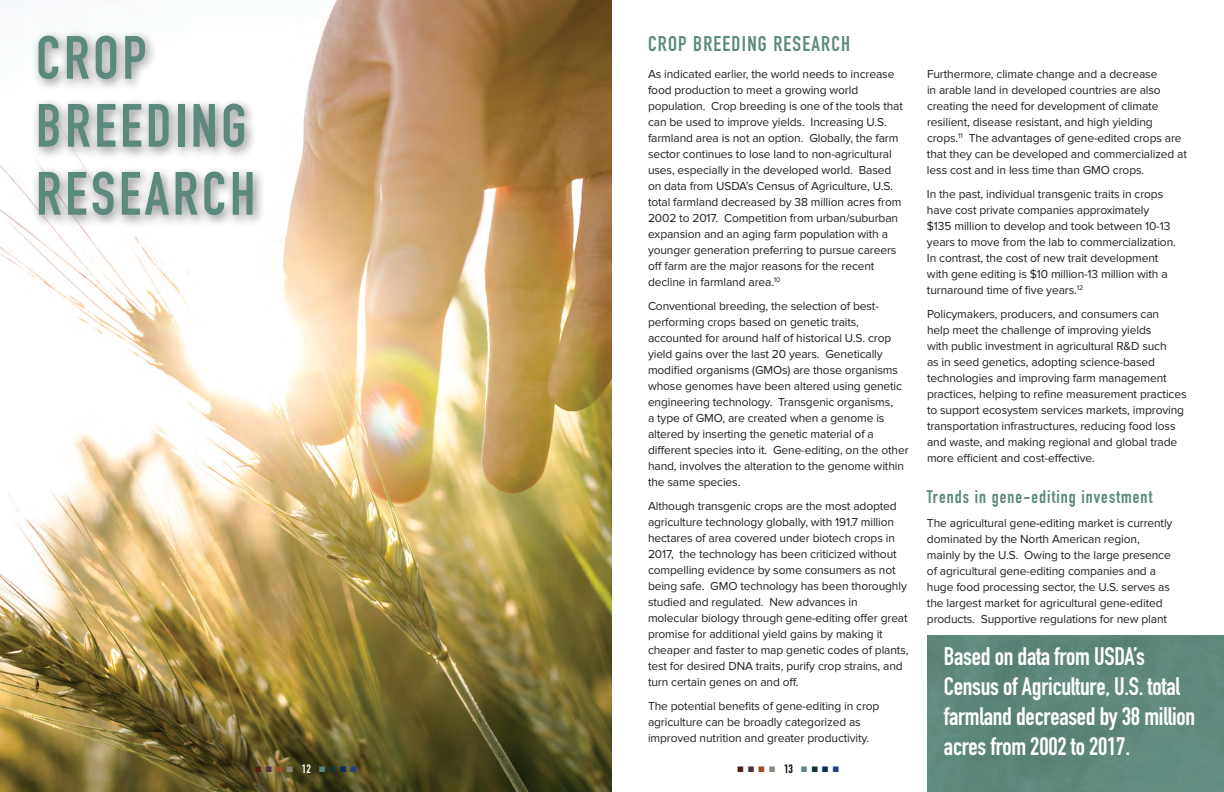
<style>
.page{position:relative;width:1224px;height:792px;background:#fff}
.page>*{position:absolute;margin:0;border:0;box-sizing:border-box;transform-origin:0 0}
.t1{font:700 60px/68px "DIN Condensed";letter-spacing:.06em;color:#5c897d}
.t2{font:700 25px/30px "DIN Condensed";letter-spacing:-.01em;color:#fff}
.t3{font:700 21px "DIN Condensed";letter-spacing:.06em;color:#5c897d}
.t4{font:700 18px "DIN Condensed";letter-spacing:.06em;color:#5c897d}
.t5{font:12px/16px "Proxima Nova";letter-spacing:-.01em;color:#231f20}
.t6{font:700 12px "DIN Condensed";color:#000}
.t7{font:700 12px "DIN Condensed";color:#fff}
.t8{font:8px "Zapf Dingbats ITC";color:#561b16}
.t9{font:8px "Zapf Dingbats ITC";color:#5c897d}
.s1{color:#561b16}
.s2{color:#4f3043}
.s3{color:#a34b23}
.s4{color:#8d877b}
.s5{color:#5c897d}
.s6{color:#143338}
.s7{color:#092d5a}
.s8{color:#253f8e}
</style>
<div class="page">
<img style="left:0;top:0;width:612px;height:792px">
<div style="left:32px;top:29px;width:234px;height:199px;background:#231f20;opacity:.55"></div>
<div style="left:927px;top:636px;width:297px;height:156px;background:#5f877c"></div>
<h1 class="t1" style="left:36px;top:23px;width:221px">CROP<br>BREEDING<br>RESEARCH</h1>
<h3 class="t3" style="left:648px;top:29px;width:204px">CROP BREEDING RESEARCH</h3>
<p class="t5" style="left:648px;top:66px;width:257px">As indicated earlier, the world needs to increase food production to meet a growing world population. Crop breeding is one of the tools that can be used to improve yields. Increasing U.S. farmland area is not an option. Globally, the farm sector continues to lose land to non-agricultural uses, especially in the developed world. Based on data from USDA’s Census of Agriculture, U.S. total farmland decreased by 38 million acres from 2002 to 2017. Competition from urban/suburban expansion and an aging farm population with a younger generation preferring to pursue careers off farm are the major reasons for the recent decline in farmland area.<sup>10</sup></p>
<p class="t5" style="left:648px;top:298px;width:262px">Conventional breeding, the selection of best&shy;performing crops based on genetic traits, accounted for around half of historical U.S. crop yield gains over the last 20 years. Genetically modified organisms (GMOs) are those organisms whose genomes have been altered using genetic engineering technology. Transgenic organisms,<br>a type of GMO, are created when a genome is altered by inserting the genetic material of a different species into it. Gene-editing, on the other hand, involves the alteration to the genome within the same species.</p>
<p class="t5" style="left:648px;top:498px;width:262px">Although transgenic crops are the most adopted agriculture technology globally, with 191.7 million hectares of area covered under biotech crops in 2017, the technology has been criticized without compelling evidence by some consumers as not being safe. GMO technology has been thoroughly studied and regulated. New advances in molecular biology through gene-editing offer great promise for additional yield gains by making it cheaper and faster to map genetic codes of plants, test for desired DNA traits, purify crop strains, and turn certain genes on and off.</p>
<p class="t5" style="left:648px;top:698px;width:233px">The potential benefits of gene-editing in crop agriculture can be broadly categorized as improved nutrition and greater productivity.</p>
<p class="t5" style="left:927px;top:66px;width:262px">Furthermore, climate change and a decrease<br>in arable land in developed countries are also creating the need for development of climate resilient, disease resistant, and high yielding crops.<sup>11</sup> The advantages of gene-edited crops are that they can be developed and commercialized at less cost and in less time than GMO crops.</p>
<p class="t5" style="left:927px;top:186px;width:250px">In the past, individual transgenic traits in crops have cost private companies approximately $135 million to develop and took between 10-13 years to move from the lab to commercialization.<br>In contrast, the cost of new trait development with gene editing is $10 million-13 million with a turnaround time of five years.<sup>12</sup></p>
<p class="t5" style="left:927px;top:306px;width:261px">Policymakers, producers, and consumers can<br>help meet the challenge of improving yields<br>with public investment in agricultural R&amp;D such<br>as in seed genetics, adopting science-based technologies and improving farm management practices, helping to refine measurement practices to support ecosystem services markets, improving transportation infrastructures, reducing food loss and waste, and making regional and global trade more efficient and cost-effective.</p>
<h3 class="t4" style="left:927px;top:484px;width:227px">Trends in gene-editing investment</h3>
<p class="t5" style="left:927px;top:515px;width:247px">The agricultural gene-editing market is currently dominated by the North American region, mainly by the U.S. Owing to the large presence of agricultural gene-editing companies and a huge food processing sector, the U.S. serves as the largest market for agricultural gene-edited products. Supportive regulations for new plant</p>
<h2 class="t2" style="left:944px;top:641px;width:253px">Based on data from USDA’s<br>Census of Agriculture, U.S. total farmland decreased by 38 million acres from 2002 to 2017.</h2>
<p class="t7" style="left:255px;top:761px;width:103px"><span class="s1">■</span> <span class="s2">■</span> <span class="s3">■</span> <span class="s4">■</span> 12 <span class="s5">■</span> <span class="s6">■</span> <span class="s7">■</span> <span class="s8">■</span></p>
<p class="t8" style="left:256px;top:766px;width:39px">■ <span class="s2">■</span> <span class="s3">■</span> <span class="s4">■</span></p>
<p class="t9" style="left:320px;top:766px;width:39px">■ <span class="s6">■</span> <span class="s7">■</span> <span class="s8">■</span></p>
<p class="t6" style="left:738px;top:761px;width:103px"><span class="s1">■</span> <span class="s2">■</span> <span class="s3">■</span> <span class="s4">■</span> 13 <span class="s5">■</span> <span class="s6">■</span> <span class="s7">■</span> <span class="s8">■</span></p>
</div>
